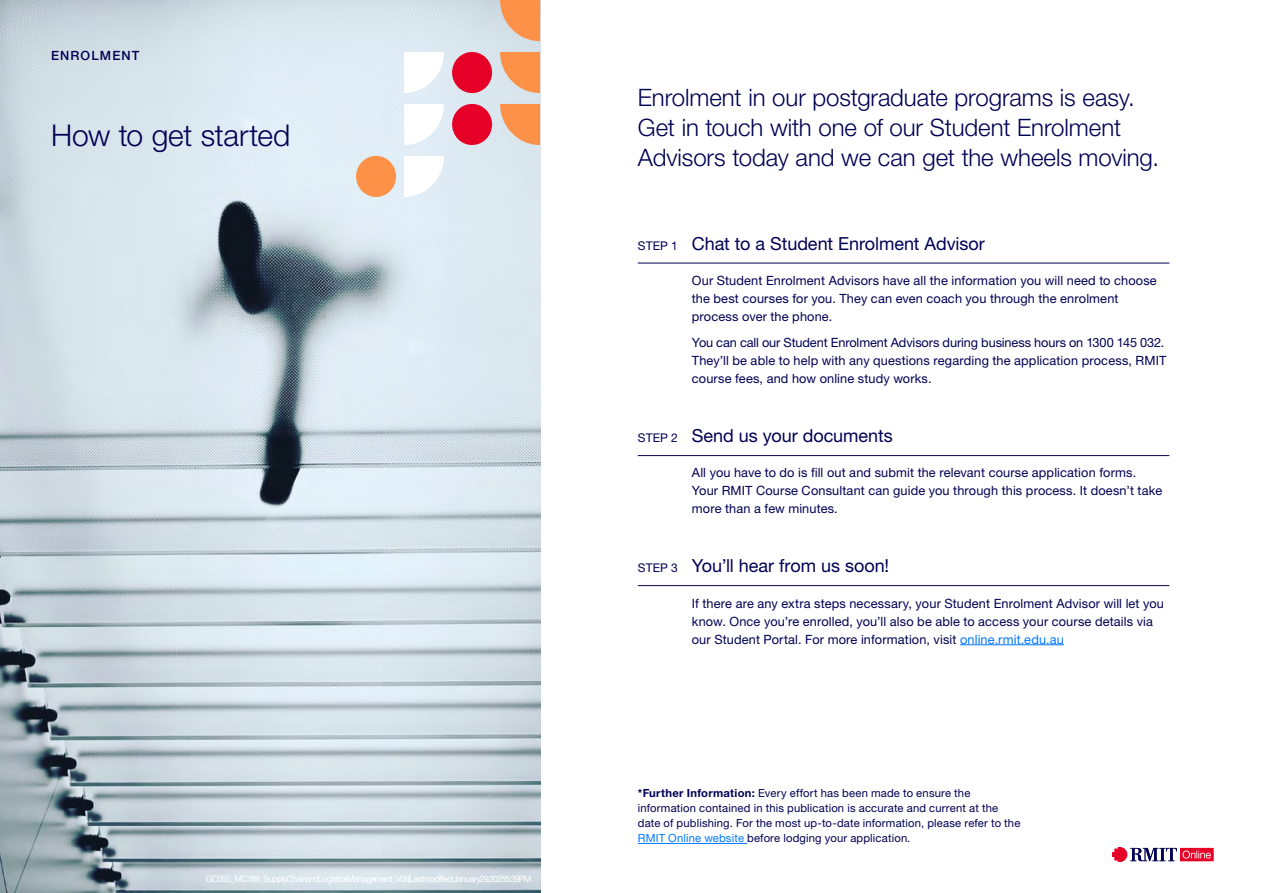
<style>
.page{position:relative;width:1263px;height:893px;background:#fff}
.page>*{position:absolute;margin:0;border:0;box-sizing:border-box;transform-origin:0 0}
.t1{font:300 30px "Helvetica Neue LT Pro";letter-spacing:-.005em;color:#000054}
.t2{font:300 24px/30px "Helvetica Neue LT Pro";letter-spacing:-.005em;color:#000054}
.t3{font:18px "Helvetica Neue LT Pro";letter-spacing:-.005em;color:#000054}
.t4{font:12.75px/18px "Helvetica Neue LT Pro";letter-spacing:.01em;color:#000054}
.t5{font:500 12.75px "Helvetica Neue LT Std";letter-spacing:.09em;color:#000054}
.t6{font:11.25px/15px "Helvetica Neue LT Pro";letter-spacing:.015em;color:#000054}
.t7{font:9px "Helvetica Neue LT Pro";letter-spacing:-.08em;color:#fff}
.s1{font-size:12px}
.s2{color:#0078ff}
.s3{font-weight:700}
</style>
<div class="page">
<hr style="left:638px;top:263px;width:531px;height:1px;background:#000054">
<hr style="left:638px;top:455px;width:531px;height:1px;background:#000054">
<hr style="left:638px;top:585px;width:531px;height:1px;background:#000054">
<hr style="left:960px;top:644px;width:104px;height:1px;background:#0078ff">
<hr style="left:638px;top:843px;width:109px;height:1px;background:#0078ff">
<img style="left:0;top:0;width:540px;height:893px">
<svg style="left:1112px;top:847px;width:101px;height:15px"></svg>
<div style="left:356px;top:156px;width:40px;height:41px;background:#fc9147;border-radius:50%"></div>
<svg style="left:404px;top:52px;width:40px;height:41px"></svg>
<svg style="left:404px;top:104px;width:40px;height:41px"></svg>
<svg style="left:404px;top:156px;width:40px;height:41px"></svg>
<div style="left:452px;top:52px;width:40px;height:41px;background:#e60028;border-radius:50%"></div>
<div style="left:452px;top:104px;width:40px;height:41px;background:#e60028;border-radius:50%"></div>
<svg style="left:500px;top:52px;width:40px;height:41px;background:#f4a36a"></svg>
<svg style="left:500px;top:104px;width:40px;height:41px;background:#f4a36b"></svg>
<svg style="left:500px;top:0;width:40px;height:41px;background:#f3a169"></svg>
<p class="t5" style="left:51px;top:48px;width:90px">ENROLMENT</p>
<h1 class="t1" style="left:51px;top:116px;width:241px">How to get started</h1>
<p class="t7" style="left:206px;top:874px;width:327px">GC055_MC188_Supply Chain and Logistics Management_V06 |Last modified:January 29,2025 5:39 PM</p>
<h2 class="t2" style="left:638px;top:82px;width:523px">Enrolment in our postgraduate programs is easy.<br>Get in touch with one of our Student Enrolment<br>Advisors today and we can get the wheels moving.</h2>
<h3 class="t3" style="left:638px;top:233px;width:348px"><span class="s1">STEP 1</span> Chat to a Student Enrolment Advisor</h3>
<p class="t4" style="left:692px;top:271px;width:466px">Our Student Enrolment Advisors have all the information you will need to choose the best courses for you. They can even coach you through the enrolment process over the phone.</p>
<p class="t4" style="left:692px;top:334px;width:476px">You can call our Student Enrolment Advisors during business hours on 1300 145 032.<br>They’ll be able to help with any questions regarding the application process, RMIT course fees, and how online study works.</p>
<h3 class="t3" style="left:638px;top:425px;width:256px"><span class="s1">STEP 2</span> Send us your documents</h3>
<p class="t4" style="left:692px;top:464px;width:472px">All you have to do is fill out and submit the relevant course application forms.<br>Your RMIT Course Consultant can guide you through this process. It doesn’t take more than a few minutes.</p>
<h3 class="t3" style="left:638px;top:555px;width:253px"><span class="s1">STEP 3</span> You’ll hear from us soon!</h3>
<p class="t4" style="left:692px;top:594px;width:474px">If there are any extra steps necessary, your Student Enrolment Advisor will let you know. Once you’re enrolled, you’ll also be able to access your course details via our Student Portal. For more information, visit <span class="s2">online.rmit.edu.au</span></p>
<p class="t6" style="left:638px;top:786px;width:384px"><span class="s3">*Further Information:</span> Every effort has been made to ensure the information contained in this publication is accurate and current at the date of publishing. For the most up-to-date information, please refer to the <span class="s2">RMIT Online website</span> before lodging your application.</p>
</div>
